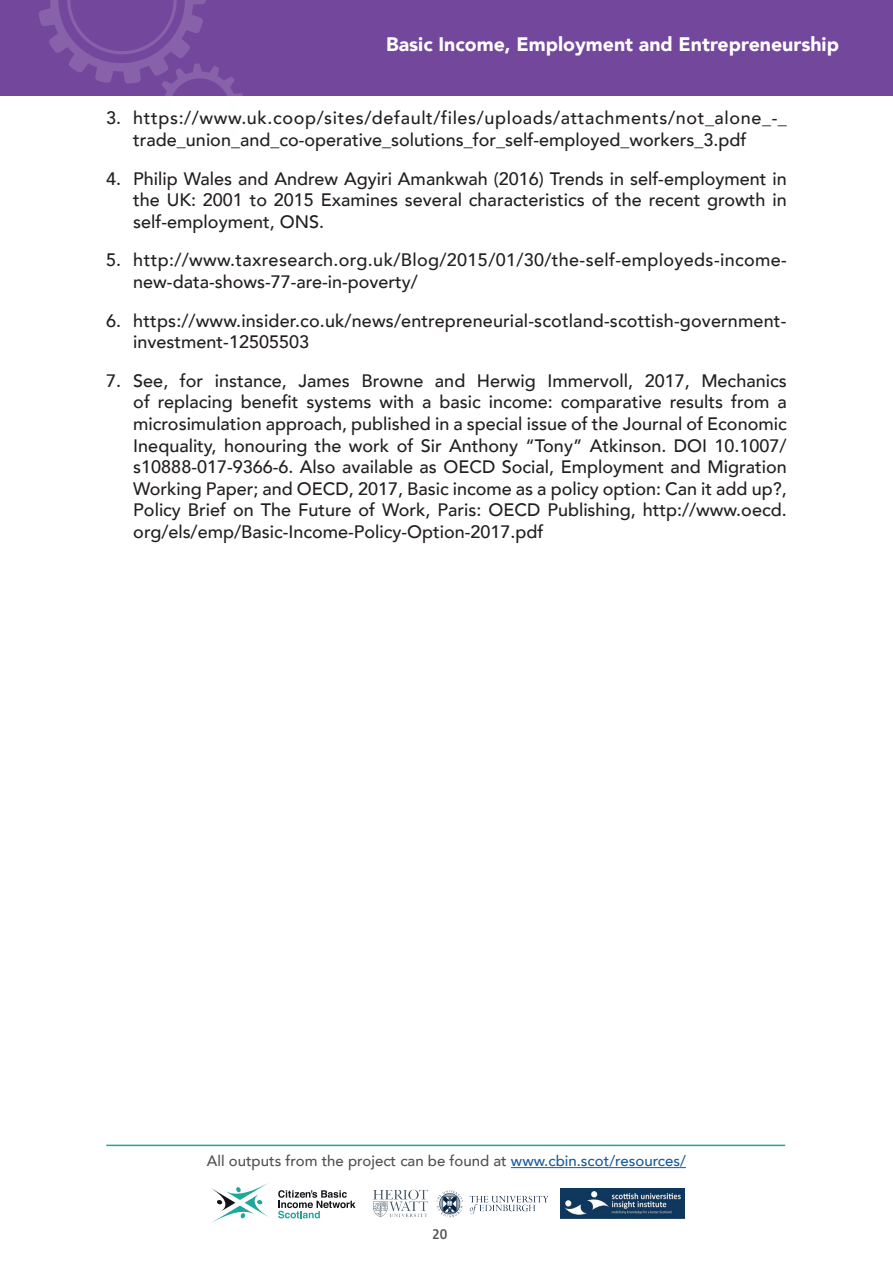
<style>
.page{position:relative;width:893px;height:1263px;background:#fff}
.page>*{position:absolute;margin:0;border:0;box-sizing:border-box;transform-origin:0 0}
.t1{font:900 19.5px "Avenir";color:#fff}
.t2{font:500 18px/21.6px "Avenir";color:#231f20}
.t3{font:500 18px/21.6px "Avenir";letter-spacing:.02em;color:#231f20}
.t4{font:500 15px "Avenir";color:#515251}
.t5{font:500 15px "Bulo";color:#515251}
.s1{color:#175d9e}
</style>
<div class="page">
<div style="left:0;top:0;width:893px;height:95px;background:#73479c"></div>
<svg style="left:211px;top:1182px;width:58px;height:41px"></svg>
<svg style="left:278px;top:1190px;width:77px;height:28px"></svg>
<hr style="left:106px;top:1144px;width:679px;height:2px;background:#21a69c">
<hr style="left:511px;top:1167px;width:175px;height:1px;background:#175d9e">
<img style="left:373px;top:1189px;width:55px;height:29px">
<img style="left:436px;top:1190px;width:112px;height:28px">
<img style="left:560px;top:1189px;width:124px;height:29px">
<svg style="left:38px;top:0;width:207px;height:96px"></svg>
<p class="t1" style="left:386px;top:27px;width:454px">Basic Income, Employment and Entrepreneurship</p>
<p class="t2" style="left:133px;top:106px;width:655px;text-indent:-27px">3. https://www.uk.coop/sites/default/files/uploads/attachments/not_alone_-_ trade_union_and_co-operative_solutions_for_self-employed_workers_3.pdf</p>
<p class="t2" style="left:133px;top:166px;width:655px;text-align:justify;text-indent:-27px">4. Philip Wales and Andrew Agyiri Amankwah (2016) Trends in self-employment in the UK: 2001 to 2015 Examines several characteristics of the recent growth in self-employment, ONS.</p>
<p class="t3" style="left:133px;top:248px;width:655px;text-indent:-27px">5. http://www.taxresearch.org.uk/Blog/2015/01/30/the-self-employeds-income&shy;new-data-shows-77-are-in-poverty/</p>
<p class="t2" style="left:133px;top:308px;width:655px;text-indent:-27px">6. https://www.insider.co.uk/news/entrepreneurial-scotland-scottish-government&shy;investment-12505503</p>
<p class="t2" style="left:133px;top:369px;width:655px;text-align:justify;text-indent:-27px">7. See, for instance, James Browne and Herwig Immervoll, 2017, Mechanics of replacing benefit systems with a basic income: comparative results from a microsimulation approach, published in a special issue of the Journal of Economic Inequality, honouring the work of Sir Anthony “Tony” Atkinson. DOI 10.1007/ s10888-017-9366-6. Also available as OECD Social, Employment and Migration Working Paper; and OECD, 2017, Basic income as a policy option: Can it add up?, Policy Brief on The Future of Work, Paris: OECD Publishing, http://www.oecd. org/els/emp/Basic-Income-Policy-Option-2017.pdf</p>
<p class="t4" style="left:207px;top:1148px;width:481px">All outputs from the project can be found at <span class="s1">www.cbin.scot/resources/</span></p>
<p class="t5" style="left:432px;top:1225px;width:17px">20</p>
</div>
